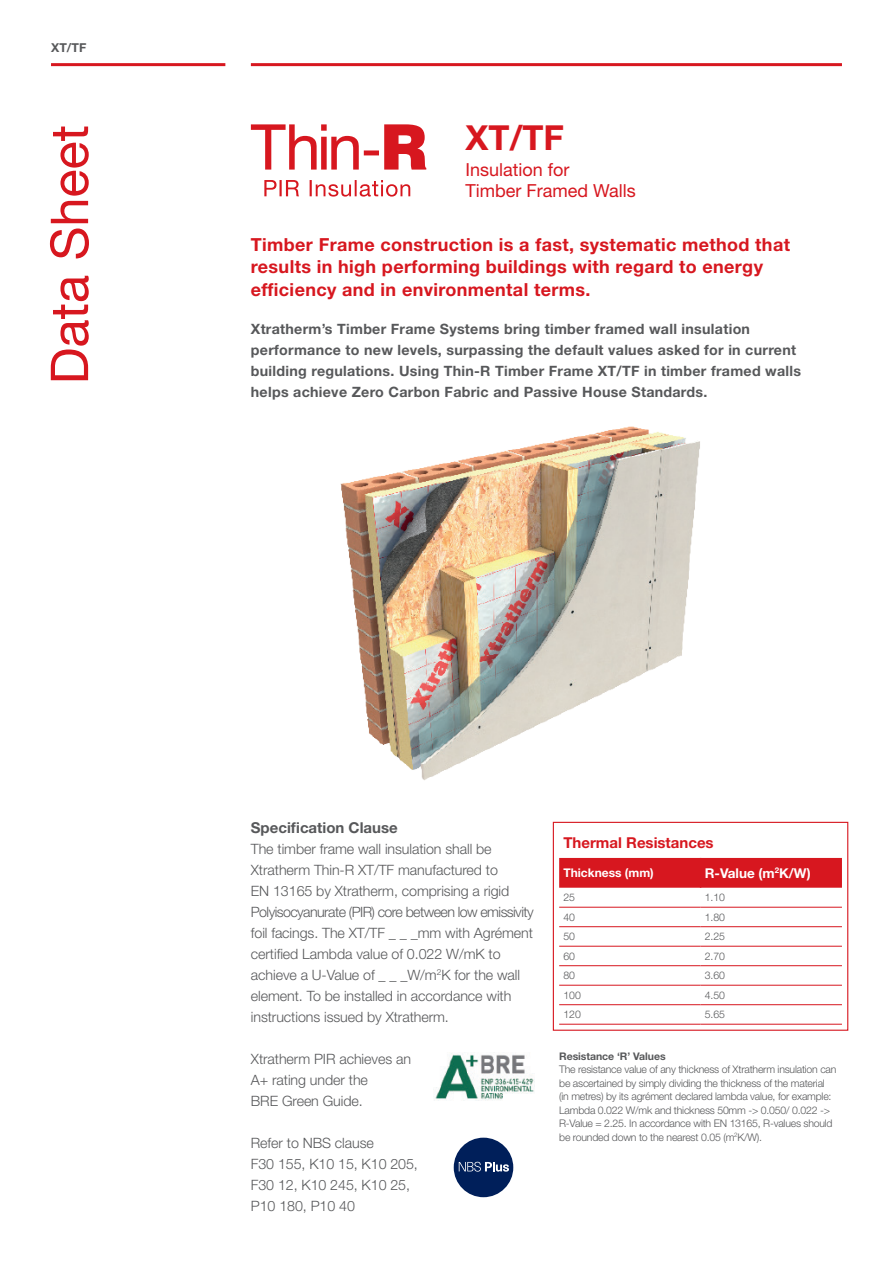
<style>
.page{position:relative;width:893px;height:1263px;background:#fff}
.page>*{position:absolute;margin:0;border:0;box-sizing:border-box;transform-origin:0 0}
.t1{font:52.2px "Helvetica Neue LT Std";color:#d7171f}
.t2{font:700 34.5px "Helvetica Neue LT Std";color:#d7171f}
.t3{font:700 18px/22.5px "Helvetica Neue LT Std";letter-spacing:.02em;color:#d7171f}
.t4{font:18px/21px "Helvetica Neue LT Std";color:#d7171f}
.t5{font:700 15px "Helvetica Neue LT Std";color:#57585a}
.t6{font:700 15px "Helvetica Neue LT Std";color:#d7171f}
.t7{font:300 14.25px/21px "Helvetica Neue LT Std";letter-spacing:-.005em;color:#57585a}
.t8{font:700 14.25px/21px "Helvetica Neue LT Std";letter-spacing:.02em;color:#57585a}
.t9{font:700 13.5px "Helvetica Neue LT Std";color:#fff}
.t10{font:700 12.3px "Helvetica Neue LT Std";color:#57585a}
.t11{font:700 12px "Helvetica Neue LT Std";color:#fff}
.t12{font:300 10.5px/13.5px "Helvetica Neue LT Std";letter-spacing:-.02em;color:#57585a}
.t13{font:700 10.5px "Helvetica Neue LT Std";letter-spacing:-.005em;color:#57585a}
</style>
<div class="page">
<hr style="left:251px;top:63px;width:591px;height:3px;background:#d7171f">
<hr style="left:51px;top:63px;width:174px;height:3px;background:#d7171f">
<svg style="left:251px;top:124px;width:175px;height:46px"></svg>
<svg style="left:264px;top:180px;width:146px;height:17px"></svg>
<div style="left:553px;top:822px;width:295px;height:209px;background:#fff;border:1px solid #d7171f"></div>
<div style="left:559px;top:858px;width:283px;height:30px;background:#d7171f"></div>
<hr style="left:700px;top:858px;width:1px;height:30px;background:#d7171f">
<hr style="left:559px;top:907px;width:142px;height:1px;background:#d7171f">
<hr style="left:701px;top:907px;width:141px;height:1px;background:#d7171f">
<hr style="left:559px;top:926px;width:142px;height:1px;background:#d7171f">
<hr style="left:701px;top:926px;width:141px;height:1px;background:#d7171f">
<hr style="left:559px;top:946px;width:142px;height:1px;background:#d7171f">
<hr style="left:701px;top:946px;width:141px;height:1px;background:#d7171f">
<hr style="left:559px;top:965px;width:142px;height:1px;background:#d7171f">
<hr style="left:701px;top:965px;width:141px;height:1px;background:#d7171f">
<hr style="left:559px;top:985px;width:142px;height:1px;background:#d7171f">
<hr style="left:701px;top:985px;width:141px;height:1px;background:#d7171f">
<hr style="left:559px;top:1004px;width:142px;height:1px;background:#d7171f">
<hr style="left:701px;top:1004px;width:141px;height:1px;background:#d7171f">
<hr style="left:559px;top:1024px;width:142px;height:1px;background:#d7171f">
<hr style="left:701px;top:1024px;width:141px;height:1px;background:#d7171f">
<img style="left:340px;top:426px;width:360px;height:354px">
<div style="left:454px;top:1138px;width:59px;height:59px;background:#001f5a;border-radius:50%"></div>
<svg style="left:459px;top:1162px;width:50px;height:9px"></svg>
<img style="left:433px;top:1052px;width:101px;height:48px">
<p class="t10" style="left:51px;top:40px;width:37px">XT/TF</p>
<h1 class="t1" style="left:38px;top:384px;width:261px;rotate:-90deg">Data Sheet</h1>
<h2 class="t2" style="left:466px;top:116px;width:100px">XT/TF</h2>
<p class="t4" style="left:466px;top:159px;width:172px">Insulation for<br>Timber Framed Walls</p>
<p class="t3" style="left:251px;top:233px;width:541px">Timber Frame construction is a fast, systematic method that results in high performing buildings with regard to energy efficiency and in environmental terms.</p>
<p class="t8" style="left:251px;top:318px;width:552px">Xtratherm’s Timber Frame Systems bring timber framed wall insulation performance to new levels, surpassing the default values asked for in current building regulations. Using Thin-R Timber Frame XT/TF in timber framed walls helps achieve Zero Carbon Fabric and Passive House Standards.</p>
<p class="t5" style="left:251px;top:818px;width:148px">Specification Clause</p>
<p class="t7" style="left:251px;top:838px;width:284px">The timber frame wall insulation shall be Xtratherm Thin-R XT/TF manufactured to<br>EN 13165 by Xtratherm, comprising a rigid Polyisocyanurate (PIR) core between low emissivity foil facings. The XT/TF _ _ _mm with Agrément certified Lambda value of 0.022 W/mK to achieve a U-Value of _ _ _W/m<sup>2</sup>K for the wall element. To be installed in accordance with instructions issued by Xtratherm.</p>
<p class="t7" style="left:251px;top:1048px;width:162px">Xtratherm PIR achieves an<br>A+ rating under the<br>BRE Green Guide.</p>
<p class="t7" style="left:251px;top:1132px;width:169px">Refer to NBS clause<br>F30 155, K10 15, K10 205,<br>F30 12, K10 245, K10 25,<br>P10 180, P10 40</p>
<p class="t6" style="left:563px;top:834px;width:152px">Thermal Resistances</p>
<p class="t11" style="left:563px;top:865px;width:92px">Thickness (mm)</p>
<p class="t9" style="left:705px;top:864px;width:107px">R-Value (m<sup>2</sup>K/W)</p>
<p class="t12" style="left:563px;top:890px;width:13px">25</p>
<p class="t12" style="left:705px;top:890px;width:22px">1.10</p>
<p class="t12" style="left:563px;top:910px;width:13px">40</p>
<p class="t12" style="left:705px;top:910px;width:22px">1.80</p>
<p class="t12" style="left:563px;top:929px;width:13px">50</p>
<p class="t12" style="left:705px;top:929px;width:22px">2.25</p>
<p class="t12" style="left:563px;top:949px;width:13px">60</p>
<p class="t12" style="left:705px;top:949px;width:22px">2.70</p>
<p class="t12" style="left:563px;top:968px;width:13px">80</p>
<p class="t12" style="left:705px;top:968px;width:22px">3.60</p>
<p class="t12" style="left:563px;top:988px;width:19px">100</p>
<p class="t12" style="left:705px;top:988px;width:22px">4.50</p>
<p class="t12" style="left:563px;top:1007px;width:19px">120</p>
<p class="t12" style="left:705px;top:1007px;width:22px">5.65</p>
<p class="t13" style="left:559px;top:1049px;width:108px">Resistance ‘R’ Values</p>
<p class="t12" style="left:559px;top:1062px;width:279px">The resistance value of any thickness of Xtratherm insulation can be ascertained by simply dividing the thickness of the material (in metres) by its agrément declared lambda value, for example:<br>Lambda 0.022 W/mk and thickness 50mm -&gt; 0.050/ 0.022 -&gt; R-Value = 2.25. In accordance with EN 13165, R-values should be rounded down to the nearest 0.05 (m<sup>2</sup>K/W).</p>
</div>
